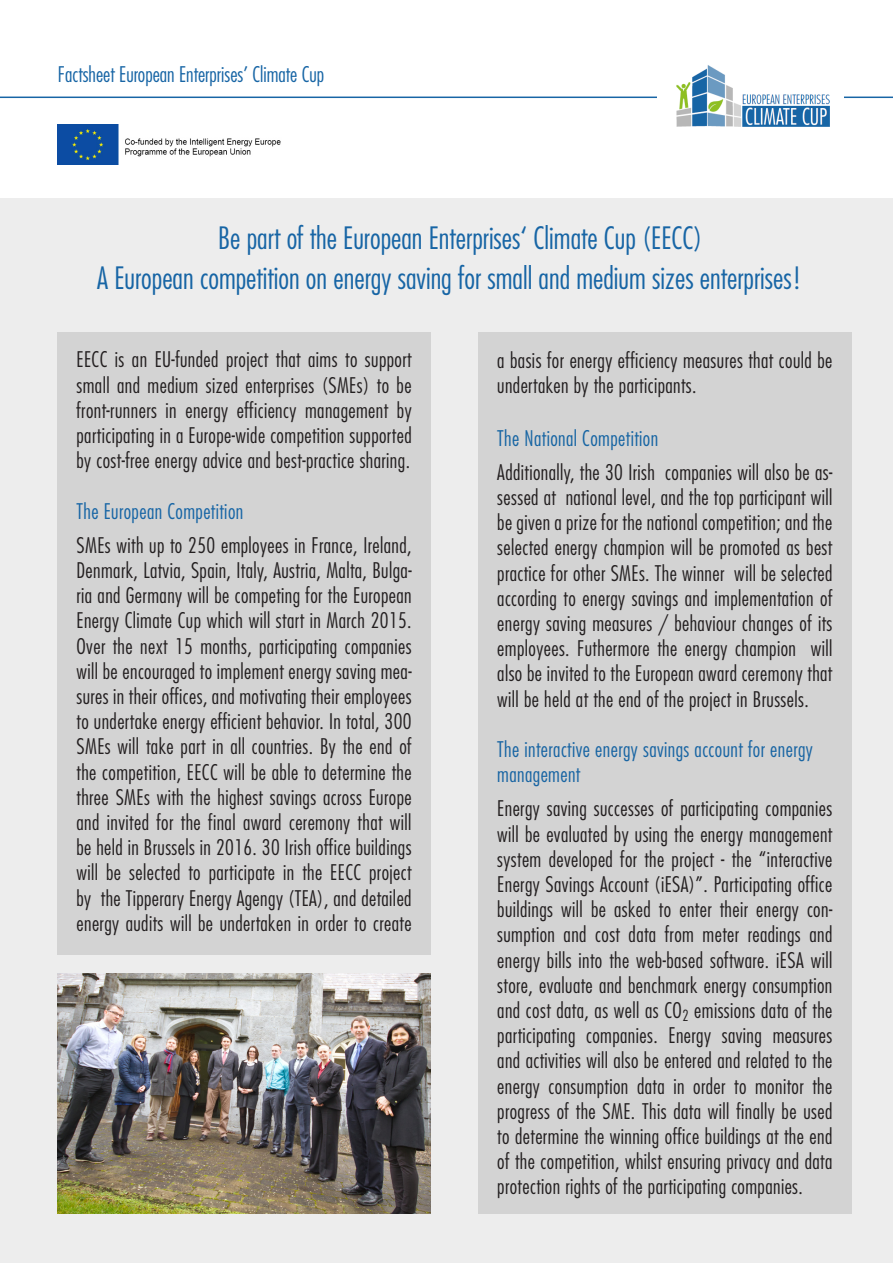
<style>
.page{position:relative;width:893px;height:1263px;background:#fff}
.page>*{position:absolute;margin:0;border:0;box-sizing:border-box;transform-origin:0 0}
.t1{font:300 condensed 30px/40.5px "Futura Std";color:#1765a5}
.t2{font:300 condensed 21px/25.2px "Futura Std";letter-spacing:.02em;color:#231f20;text-align:justify}
.t3{font:300 condensed 21px/25.2px "Futura Std";letter-spacing:.02em;color:#1965a3}
.t4{font:300 condensed 21px "Futura Std";color:#1765a5}
.t5{font:300 condensed 21px "Futura Std";letter-spacing:.02em;color:#1765a3}
.t6{font:300 condensed 21px "Futura Std";letter-spacing:.02em;color:#1765a5}
</style>
<div class="page">
<div style="left:0;top:199px;width:893px;height:1064px;background:#ededed"></div>
<div style="left:58px;top:332px;width:373px;height:623px;background:#d3d3d3"></div>
<hr style="left:0;top:97px;width:893px;height:1px;background:#1765a5">
<img style="left:658px;top:65px;width:185px;height:62px">
<img style="left:58px;top:124px;width:223px;height:40px">
<div style="left:478px;top:332px;width:373px;height:882px;background:#d3d3d3"></div>
<img style="left:58px;top:973px;width:373px;height:241px">
<p class="t4" style="left:58px;top:62px;width:268px">Factsheet European Enterprises’ Climate Cup</p>
<h1 class="t1" style="left:97px;top:217px;width:706px;text-indent:121px">Be part of the European Enterprises‘ Climate Cup (EECC)<br>A European competition on energy saving for small and medium sizes enterprises!</h1>
<p class="t2" style="left:77px;top:347px;width:337px">EECC is an EU-funded project that aims to support small and medium sized enterprises (SMEs) to be front-runners in energy efficiency management by participating in a Europe-wide competition supported by cost-free energy advice and best-practice sharing.</p>
<p class="t6" style="left:77px;top:498px;width:168px">The European Competition</p>
<p class="t2" style="left:77px;top:532px;width:337px">SMEs with up to 250 employees in France, Ireland, Denmark, Latvia, Spain, Italy, Austria, Malta, Bulga&shy;ria and Germany will be competing for the European Energy Climate Cup which will start in March 2015.<br>Over the next 15 months, participating companies will be encouraged to implement energy saving mea&shy;sures in their offices, and motivating their employees to undertake energy efficient behavior. In total, 300<br>SMEs will take part in all countries. By the end of the competition, EECC will be able to determine the three SMEs with the highest savings across Europe and invited for the final award ceremony that will be held in Brussels in 2016. 30 Irish office buildings will be selected to participate in the EECC project by the Tipperary Energy Agengy (TEA), and detailed energy audits will be undertaken in order to create</p>
<p class="t2" style="left:497px;top:348px;width:337px">a basis for energy efficiency measures that could be undertaken by the participants.</p>
<p class="t5" style="left:497px;top:425px;width:162px">The National Competition</p>
<p class="t2" style="left:497px;top:459px;width:337px">Additionally, the 30 Irish companies will also be as&shy;sessed at national level, and the top participant will be given a prize for the national competition; and the selected energy champion will be promoted as best practice for other SMEs. The winner will be selected according to energy savings and implementation of energy saving measures / behaviour changes of its employees. Futhermore the energy champion will also be invited to the European award ceremony that will be held at the end of the project in Brussels.</p>
<p class="t3" style="left:497px;top:737px;width:317px">The interactive energy savings account for energy management</p>
<p class="t2" style="left:497px;top:796px;width:337px">Energy saving successes of participating companies will be evaluated by using the energy management system developed for the project - the “interactive Energy Savings Account (iESA)”. Participating office buildings will be asked to enter their energy con&shy;sumption and cost data from meter readings and energy bills into the web-based software. iESA will store, evaluate and benchmark energy consumption and cost data, as well as CO<sub>2</sub> emissions data of the participating companies. Energy saving measures and activities will also be entered and related to the energy consumption data in order to monitor the progress of the SME. This data will finally be used to determine the winning office buildings at the end of the competition, whilst ensuring privacy and data protection rights of the participating companies.</p>
</div>
